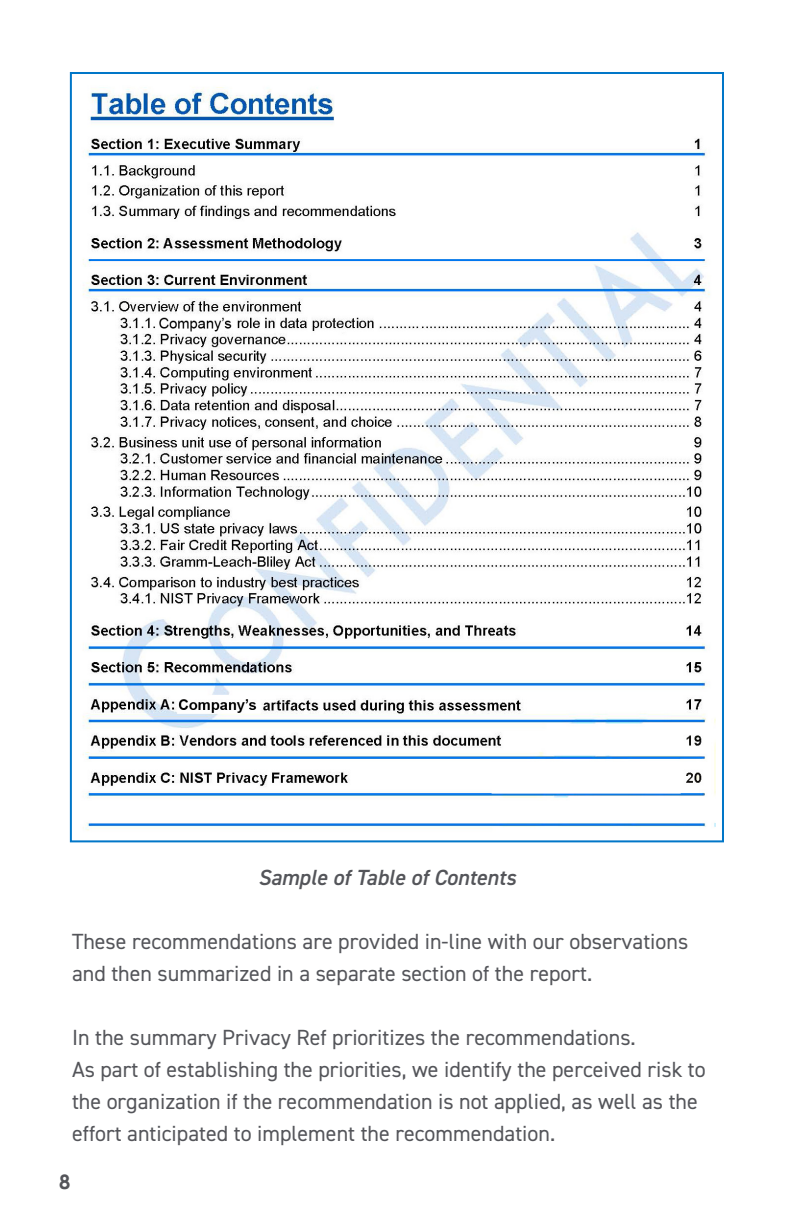
<style>
.page{position:relative;width:792px;height:1224px;background:#fff}
.page>*{position:absolute;margin:0;border:0;box-sizing:border-box;transform-origin:0 0}
.t1{font:22px/32px "DIN2014";color:#54555a}
.t2{font:italic 600 22px "DIN2014";color:#54555a}
.t3{font:700 20px "Century Gothic";color:#54555a}
</style>
<div class="page">
<img style="left:82px;top:87px;width:633px;height:744px">
<p class="t2" style="left:258px;top:863px;width:259px">Sample of Table of Contents</p>
<p class="t1" style="left:72px;top:925px;width:618px">These recommendations are provided in-line with our observations and then summarized in a separate section of the report.</p>
<p class="t1" style="left:72px;top:1021px;width:565px">In the summary Privacy Ref prioritizes the recommendations.</p>
<p class="t1" style="left:72px;top:1053px;width:635px">As part of establishing the priorities, we identify the perceived risk to the organization if the recommendation is not applied, as well as the effort anticipated to implement the recommendation.</p>
<p class="t3" style="left:59px;top:1167px;width:13px">8</p>
</div>
